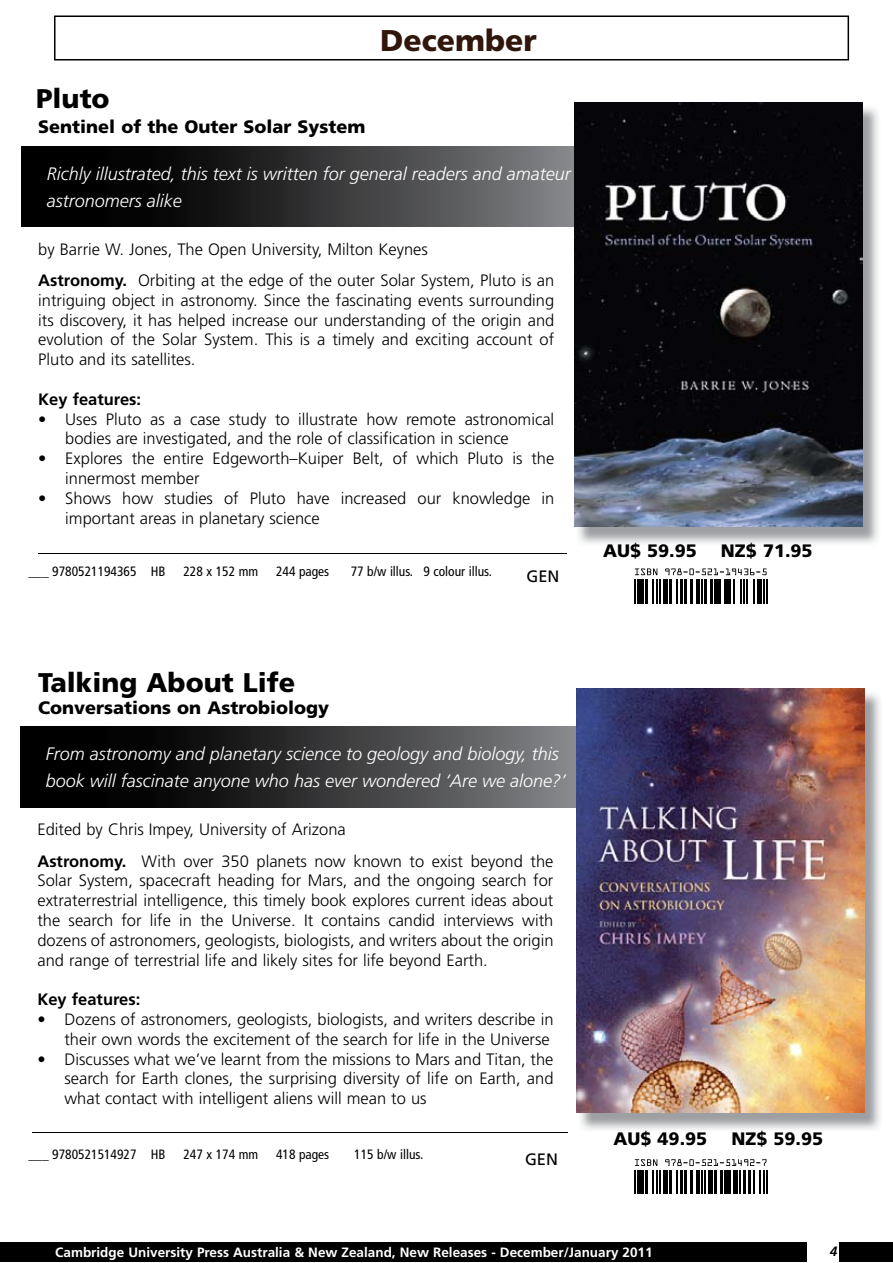
<style>
.page{position:relative;width:893px;height:1263px;background:#fff}
.page>*{position:absolute;margin:0;border:0;box-sizing:border-box;transform-origin:0 0}
.t1{font:900 30px "Frutiger LT Std";color:#30160b}
.t2{font:900 27px "Frutiger LT Std";color:#000}
.t3{font:italic 300 18px/27px "Frutiger LT Std";color:#fff}
.t4{font:900 18px "Frutiger LT Std";color:#000}
.t5{font:300 16.5px/19.8px "Frutiger LT Std";color:#000;text-align:justify}
.t6{font:700 16.5px "Frutiger LT Std";color:#000}
.t7{font:16.5px "Frutiger LT Std";color:#000}
.t8{font:condensed 13.5px "Frutiger LT Std";color:#000}
.t9{font:700 13.5px "Frutiger";color:#fff}
.t10{font:italic 700 13.5px "Frutiger";color:#000}
.s1{font-weight:700}
</style>
<div class="page">
<div style="left:0;top:1242px;width:893px;height:20px;background:#000"></div>
<div style="left:21px;top:146px;width:555px;height:81px;background:linear-gradient(to right,#000,#7c7d80)"></div>
<div style="left:20px;top:726px;width:558px;height:81px;background:linear-gradient(to right,#000,#7d7e81)"></div>
<hr style="left:32px;top:1132px;width:535px;height:1px;background:#000">
<hr style="left:38px;top:553px;width:529px;height:1px;background:#000">
<div style="left:808px;top:1239px;width:31px;height:24px;background:#fff"></div>
<img style="left:578px;top:105px;width:300px;height:439px">
<img style="left:574px;top:102px;width:288px;height:425px">
<img style="left:580px;top:691px;width:300px;height:439px">
<img style="left:576px;top:688px;width:288px;height:425px">
<svg style="left:634px;top:568px;width:24px;height:35px"></svg>
<hr style="left:659px;top:579px;width:2px;height:24px;background:#000">
<div style="left:663px;top:579px;width:5px;height:24px;background:#000"></div>
<svg style="left:665px;top:568px;width:102px;height:35px"></svg>
<svg style="left:634px;top:1159px;width:24px;height:35px"></svg>
<hr style="left:659px;top:1170px;width:2px;height:24px;background:#000">
<div style="left:663px;top:1170px;width:5px;height:24px;background:#000"></div>
<svg style="left:665px;top:1159px;width:102px;height:35px"></svg>
<svg style="left:54px;top:16px;width:795px;height:45px"></svg>
<h2 class="t2" style="left:36px;top:82px;width:75px">Pluto</h2>
<p class="t4" style="left:38px;top:116px;width:329px">Sentinel of the Outer Solar System</p>
<h1 class="t1" style="left:380px;top:23px;width:158px">December</h1>
<p class="t3" style="left:47px;top:160px;width:525px">Richly illustrated, this text is written for general readers and amateur astronomers alike</p>
<p class="t5" style="left:38px;top:239px;width:391px">by Barrie W. Jones, The Open University, Milton Keynes</p>
<p class="t5" style="left:38px;top:271px;width:518px"><span class="s1">Astronomy.</span> Orbiting at the edge of the outer Solar System, Pluto is an intriguing object in astronomy. Since the fascinating events surrounding its discovery, it has helped increase our understanding of the origin and evolution of the Solar System. This is a timely and exciting account of Pluto and its satellites.</p>
<p class="t6" style="left:38px;top:389px;width:104px">Key features:</p>
<p class="t5" style="left:65px;top:409px;width:490px;text-indent:-27px">• Uses Pluto as a case study to illustrate how remote astronomical bodies are investigated, and the role of classification in science</p>
<p class="t5" style="left:65px;top:449px;width:491px;text-indent:-27px">• Explores the entire Edgeworth–Kuiper Belt, of which Pluto is the innermost member</p>
<p class="t5" style="left:65px;top:488px;width:491px;text-indent:-27px">• Shows how studies of Pluto have increased our knowledge in important areas in planetary science</p>
<p class="t8" style="left:28px;top:563px;width:139px">___ 9780521194365 HB</p>
<p class="t8" style="left:183px;top:563px;width:76px">228 x 152 mm</p>
<p class="t8" style="left:276px;top:563px;width:55px">244 pages</p>
<p class="t8" style="left:351px;top:563px;width:143px">77 b/w illus. 9 colour illus.</p>
<h2 class="t2" style="left:38px;top:666px;width:259px">Talking About Life</h2>
<p class="t4" style="left:38px;top:697px;width:293px">Conversations on Astrobiology</p>
<p class="t7" style="left:526px;top:566px;width:35px">GEN</p>
<p class="t3" style="left:46px;top:741px;width:522px">From astronomy and planetary science to geology and biology, this book will fascinate anyone who has ever wondered ‘Are we alone?’</p>
<p class="t5" style="left:37px;top:819px;width:310px">Edited by Chris Impey, University of Arizona</p>
<p class="t5" style="left:37px;top:851px;width:518px"><span class="s1">Astronomy.</span> With over 350 planets now known to exist beyond the Solar System, spacecraft heading for Mars, and the ongoing search for extraterrestrial intelligence, this timely book explores current ideas about the search for life in the Universe. It contains candid interviews with dozens of astronomers, geologists, biologists, and writers about the origin and range of terrestrial life and likely sites for life beyond Earth.</p>
<p class="t6" style="left:37px;top:990px;width:104px">Key features:</p>
<p class="t5" style="left:37px;top:1009px;width:518px;text-align:right">• Dozens of astronomers, geologists, biologists, and writers describe in their own words the excitement of the search for life in the Universe</p>
<p class="t5" style="left:64px;top:1049px;width:491px;text-indent:-27px">• Discusses what we’ve learnt from the missions to Mars and Titan, the search for Earth clones, the surprising diversity of life on Earth, and what contact with intelligent aliens will mean to us</p>
<p class="t8" style="left:28px;top:1147px;width:139px">___ 9780521514927 HB</p>
<p class="t8" style="left:183px;top:1147px;width:76px">247 x 174 mm</p>
<p class="t8" style="left:276px;top:1147px;width:55px">418 pages</p>
<p class="t8" style="left:354px;top:1147px;width:71px">115 b/w illus.</p>
<p class="t7" style="left:525px;top:1149px;width:35px">GEN</p>
<p class="t4" style="left:603px;top:539px;width:95px">AU$ 59.95</p>
<p class="t4" style="left:721px;top:539px;width:93px">NZ$ 71.95</p>
<p class="t4" style="left:613px;top:1127px;width:95px">AU$ 49.95</p>
<p class="t4" style="left:731px;top:1127px;width:93px">NZ$ 59.95</p>
<p class="t9" style="left:55px;top:1245px;width:599px">Cambridge University Press Australia &amp; New Zealand, New Releases - December/January 2011</p>
<p class="t10" style="left:830px;top:1243px;width:9px">4</p>
</div>
